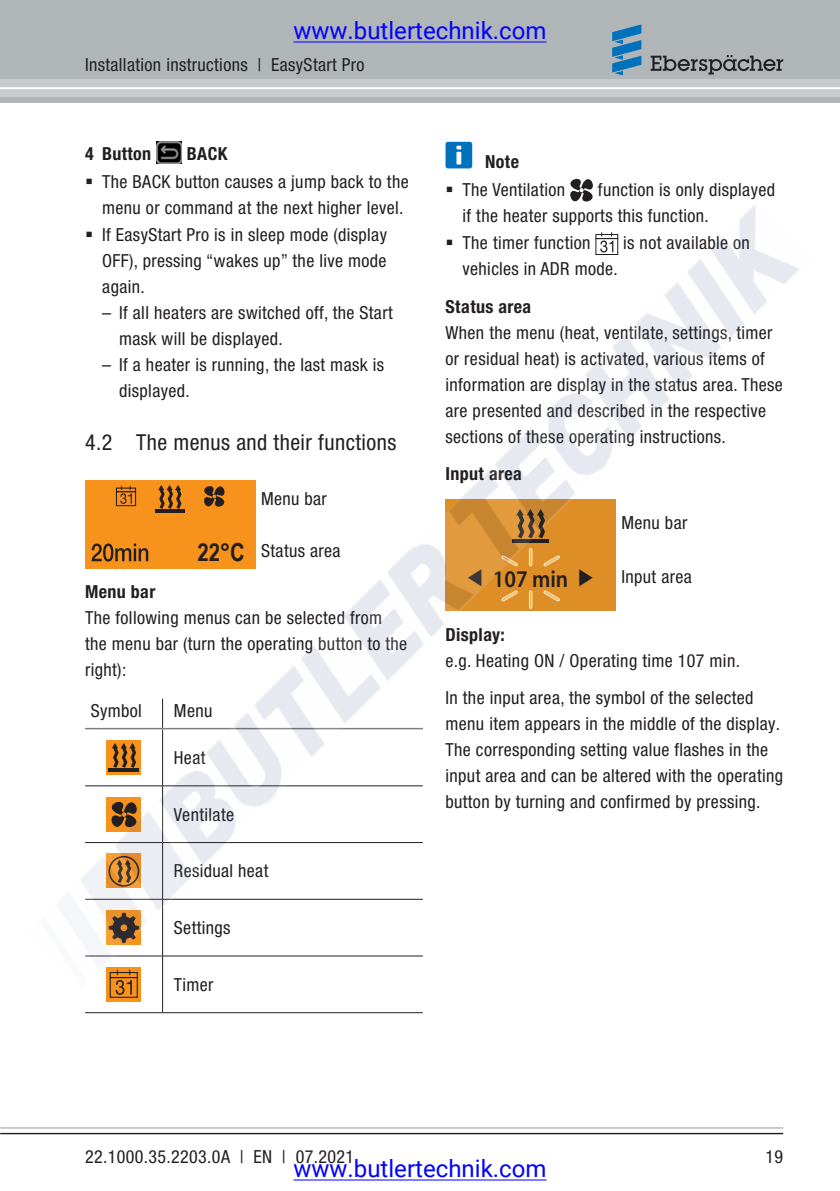
<style>
.page{position:relative;width:840px;height:1191px;background:#fff}
.page>*{position:absolute;margin:0;border:0;box-sizing:border-box;transform-origin:0 0}
.t1{font:700 24.8px "Arial Narrow";color:#231f20}
.t2{font:24px "Roboto";color:#00f}
.t3{font:600 24px "Myriad Pro";color:#231f20;scale:.9 1}
.t4{font:condensed 22px "Helvetica Neue LTW1 G";letter-spacing:.02em;color:#231f20}
.F_Fließtext_9pt{font:condensed 18px/26px "Helvetica Neue LTW1 G";letter-spacing:.02em;color:#231f20}
.F_Fließtext_9pt_2vor{font:condensed 18px/26px "Helvetica Neue LTW1 G";letter-spacing:.02em;color:#231f20}
.F_Fließtext_9pt_bold{font:700 condensed 18px "Helvetica Neue LTW1 G";letter-spacing:.02em;color:#231f20}
</style>
<div class="page">
<img style="left:156px;top:142px;width:26px;height:21px">
<hr style="left:162px;top:956px;width:1px;height:56px;background:#231f20">
<hr style="left:85px;top:1012px;width:77px;height:1px;background:#231f20">
<hr style="left:162px;top:1012px;width:260px;height:1px;background:#231f20">
<svg style="left:107px;top:987px;width:34px;height:14px"></svg>
<div style="left:110px;top:977px;width:28px;height:20px;border:1px solid #231f20"></div>
<svg style="left:115px;top:987px;width:17px;height:7px"></svg>
<div style="left:445px;top:142px;width:27px;height:26px;background:#0072bc;border-radius:2px"></div>
<div style="left:456px;top:152px;width:5px;height:12px;background:#fff"></div>
<svg style="left:456px;top:146px;width:5px;height:3px"></svg>
<svg style="left:570px;top:179px;width:22px;height:22px"></svg>
<div style="left:0;top:0;width:839px;height:102px;background:#b0b6b8"></div>
<div style="left:0;top:80px;width:839px;height:17px;background:#c7cbcd"></div>
<hr style="left:0;top:87px;width:839px;height:2px;background:#fff">
<svg style="left:650px;top:55px;width:132px;height:19px"></svg>
<svg style="left:612px;top:24px;width:29px;height:51px"></svg>
<hr style="left:0;top:1127px;width:782px;height:1px;background:#b0b6b8">
<hr style="left:0;top:1132px;width:782px;height:2px;background:#231f20">
<img style="left:58px;top:205px;width:741px;height:782px">
<hr style="left:293px;top:42px;width:253px;height:1px;background:#00f">
<hr style="left:293px;top:1179px;width:253px;height:1px;background:#00f">
<svg style="left:87px;top:232px;width:5px;height:5px"></svg>
<svg style="left:447px;top:240px;width:5px;height:5px"></svg>
<h2 class="t2" style="left:293px;top:14px;width:254px">www.butlertechnik.com</h2>
<p class="F_Fließtext_9pt" style="left:85px;top:52px;width:281px">Installation instructions | EasyStart Pro</p>
<p class="F_Fließtext_9pt_bold" style="left:85px;top:143px;width:68px">4 Button</p>
<p class="F_Fließtext_9pt_bold" style="left:187px;top:143px;width:42px">BACK</p>
<p class="F_Fließtext_9pt" style="left:102px;top:168px;width:308px">The BACK button causes a jump back to the menu or command at the next higher level.</p>
<p class="F_Fließtext_9pt" style="left:102px;top:222px;width:286px;text-align:justify">If EasyStart Pro is in sleep mode (display OFF), pressing “wakes up” the live mode again.</p>
<p class="F_Fließtext_9pt" style="left:119px;top:300px;width:275px;text-indent:-17px">– If all heaters are switched off, the Start mask will be displayed.</p>
<p class="F_Fließtext_9pt" style="left:119px;top:352px;width:266px;text-indent:-17px">– If a heater is running, the last mask is displayed.</p>
<p class="t4" style="left:85px;top:429px;width:312px">4.2 The menus and their functions</p>
<p class="t1" style="left:197px;top:534px;width:49px">22°C</p>
<p class="F_Fließtext_9pt" style="left:261px;top:485px;width:67px">Menu bar</p>
<p class="F_Fließtext_9pt" style="left:261px;top:538px;width:81px">Status area</p>
<p class="F_Fließtext_9pt_bold" style="left:85px;top:581px;width:72px">Menu bar</p>
<p class="F_Fließtext_9pt" style="left:85px;top:605px;width:323px">The following menus can be selected from the menu bar (turn the operating button to the right):</p>
<p class="F_Fließtext_9pt" style="left:91px;top:698px;width:53px">Symbol</p>
<p class="F_Fließtext_9pt" style="left:174px;top:698px;width:40px">Menu</p>
<p class="F_Fließtext_9pt" style="left:174px;top:744px;width:33px">Heat</p>
<p class="F_Fließtext_9pt" style="left:174px;top:801px;width:62px">Ventilate</p>
<p class="F_Fließtext_9pt" style="left:174px;top:858px;width:96px">Residual heat</p>
<p class="F_Fließtext_9pt" style="left:174px;top:914px;width:58px">Settings</p>
<p class="F_Fließtext_9pt" style="left:174px;top:971px;width:41px">Timer</p>
<p class="F_Fließtext_9pt_bold" style="left:485px;top:151px;width:35px">Note</p>
<p class="F_Fließtext_9pt" style="left:462px;top:177px;width:104px">The Ventilation</p>
<p class="F_Fließtext_9pt" style="left:462px;top:177px;width:314px;text-indent:135px">function is only displayed if the heater supports this function.</p>
<p class="F_Fließtext_9pt" style="left:462px;top:230px;width:129px">The timer function</p>
<p class="F_Fließtext_9pt" style="left:623px;top:230px;width:128px">is not available on</p>
<p class="F_Fließtext_9pt" style="left:462px;top:256px;width:157px">vehicles in ADR mode.</p>
<p class="F_Fließtext_9pt_bold" style="left:445px;top:295px;width:87px">Status area</p>
<p class="F_Fließtext_9pt" style="left:445px;top:319px;width:339px">When the menu (heat, ventilate, settings, timer or residual heat) is activated, various items of information are display in the status area. These are presented and described in the respective sections of these operating instructions.</p>
<p class="F_Fließtext_9pt_bold" style="left:445px;top:463px;width:78px">Input area</p>
<p class="t3" style="left:466px;top:565px;width:143px">▼ 107 min ◆</p>
<p class="F_Fließtext_9pt" style="left:621px;top:510px;width:67px">Menu bar</p>
<p class="F_Fließtext_9pt" style="left:621px;top:563px;width:72px">Input area</p>
<p class="F_Fließtext_9pt_bold" style="left:445px;top:623px;width:61px">Display:</p>
<p class="F_Fließtext_9pt" style="left:445px;top:647px;width:296px">e.g. Heating ON / Operating time 107 min.</p>
<p class="F_Fließtext_9pt_2vor" style="left:445px;top:684px;width:339px">In the input area, the symbol of the selected menu item appears in the middle of the display.<br>The corresponding setting value flashes in the input area and can be altered with the operating button by turning and confirmed by pressing.</p>
<p class="F_Fließtext_9pt" style="left:85px;top:1143px;width:270px">22.1000.35.2203.0A | EN | 07.2021</p>
<p class="F_Fließtext_9pt" style="left:765px;top:1143px;width:19px">19</p>
<h2 class="t2" style="left:293px;top:1152px;width:254px">www.butlertechnik.com</h2>
</div>
